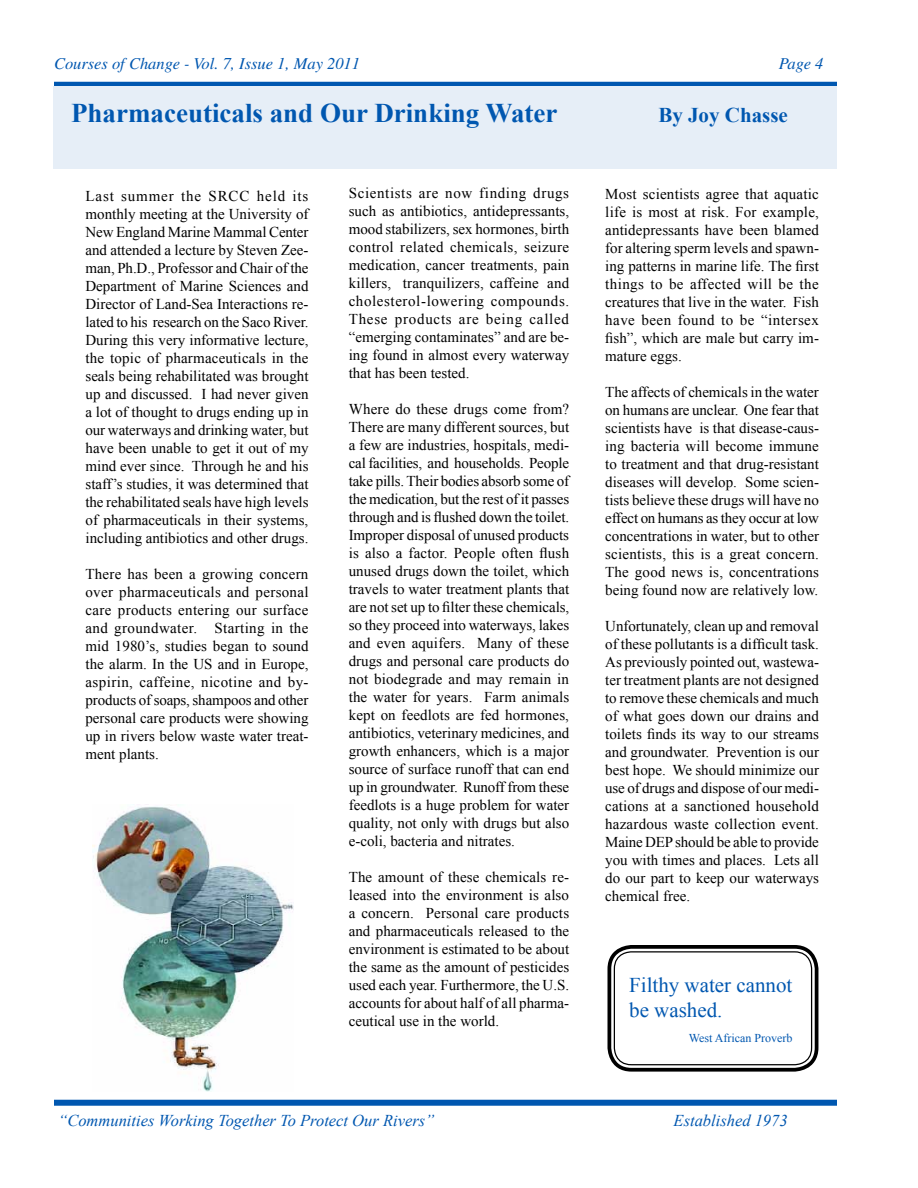
<style>
.page{position:relative;width:918px;height:1188px;background:#fff}
.page>*{position:absolute;margin:0;border:0;box-sizing:border-box;transform-origin:0 0}
.t1{font:700 27px "Times New Roman";color:#0057b0}
.t2{font:21px/25.2px "Times New Roman";color:#0057b0}
.t3{font:700 21px "Times New Roman";color:#0057b0}
.t4{font:italic 16.5px "Times New Roman";color:#0057b0}
.t5{font:italic 16.5px "Times";color:#0057b0}
.t6{font:15px/18px "Times New Roman";color:#000;text-align:justify}
.t7{font:12px "Times New Roman";color:#0057b0}
</style>
<div class="page">
<div style="left:54px;top:54px;width:780px;height:29px;background:linear-gradient(to right,#fff,#fff)"></div>
<div style="left:54px;top:1100px;width:783px;height:6px;background:#0057b0"></div>
<div style="left:54px;top:82px;width:783px;height:6px;background:#0057b0"></div>
<div style="left:53px;top:86px;width:783px;height:83px;background:#e6eef7"></div>
<img style="left:93px;top:806px;width:201px;height:286px">
<div style="left:608px;top:945px;width:210px;height:127px;border:4px solid #000;border-radius:22px"></div>
<div style="left:614px;top:951px;width:198px;height:114px;border:1px solid #000;border-radius:17px"></div>
<div style="left:54px;top:56px;width:783px;height:24px;background:#fff"></div>
<p class="t5" style="left:54px;top:55px;width:308px">Courses of Change - Vol. 7, Issue 1, May 2011</p>
<p class="t5" style="left:779px;top:55px;width:46px">Page 4</p>
<p class="t4" style="left:58px;top:53px;width:167px">Courses of Change - Vol.</p>
<p class="t4" style="left:323px;top:53px;width:42px">, 2011</p>
<h1 class="t1" style="left:71px;top:95px;width:488px">Pharmaceuticals and Our Drinking Water</h1>
<h2 class="t3" style="left:658px;top:101px;width:131px">By Joy Chasse</h2>
<p class="t6" style="left:86px;top:186px;width:225px">Last summer the SRCC held its monthly meeting at the University of New England Marine Mammal Center and attended a lecture by Steven Zee&shy;man, Ph.D., Professor and Chair of the Department of Marine Sciences and Director of Land-Sea Interactions re&shy;lated to his research on the Saco River.<br>During this very informative lecture, the topic of pharmaceuticals in the seals being rehabilitated was brought up and discussed. I had never given a lot of thought to drugs ending up in our waterways and drinking water, but have been unable to get it out of my mind ever since. Through he and his staff’s studies, it was determined that the rehabilitated seals have high levels of pharmaceuticals in their systems, including antibiotics and other drugs.</p>
<p class="t6" style="left:85px;top:564px;width:225px">There has been a growing concern over pharmaceuticals and personal care products entering our surface and groundwater. Starting in the mid 1980’s, studies began to sound the alarm. In the US and in Europe, aspirin, caffeine, nicotine and by&shy;products of soaps, shampoos and other personal care products were showing up in rivers below waste water treat&shy;ment plants.</p>
<p class="t6" style="left:349px;top:184px;width:222px">Scientists are now finding drugs such as antibiotics, antidepressants, mood stabilizers, sex hormones, birth control related chemicals, seizure medication, cancer treatments, pain killers, tranquilizers, caffeine and cholesterol-lowering compounds.<br>These products are being called “emerging contaminates” and are be&shy;ing found in almost every waterway that has been tested.</p>
<p class="t6" style="left:349px;top:400px;width:222px">Where do these drugs come from?<br>There are many different sources, but a few are industries, hospitals, medi&shy;cal facilities, and households. People take pills. Their bodies absorb some of the medication, but the rest of it passes through and is flushed down the toilet.<br>Improper disposal of unused products is also a factor. People often flush unused drugs down the toilet, which travels to water treatment plants that are not set up to filter these chemicals, so they proceed into waterways, lakes and even aquifers. Many of these drugs and personal care products do not biodegrade and may remain in the water for years. Farm animals kept on feedlots are fed hormones, antibiotics, veterinary medicines, and growth enhancers, which is a major source of surface runoff that can end up in groundwater. Runoff from these feedlots is a huge problem for water quality, not only with drugs but also e-coli, bacteria and nitrates.</p>
<p class="t6" style="left:349px;top:868px;width:222px">The amount of these chemicals re&shy;leased into the environment is also a concern. Personal care products and pharmaceuticals released to the environment is estimated to be about the same as the amount of pesticides used each year. Furthermore, the U.S. accounts for about half of all pharma&shy;ceutical use in the world.</p>
<p class="t6" style="left:605px;top:185px;width:215px">Most scientists agree that aquatic life is most at risk. For example, antidepressants have been blamed for altering sperm levels and spawn&shy;ing patterns in marine life. The first things to be affected will be the creatures that live in the water. Fish have been found to be “intersex fish”, which are male but carry im&shy;mature eggs.</p>
<p class="t6" style="left:605px;top:383px;width:215px">The affects of chemicals in the water on humans are unclear. One fear that scientists have is that disease-caus&shy;ing bacteria will become immune to treatment and that drug-resistant diseases will develop. Some scien&shy;tists believe these drugs will have no effect on humans as they occur at low concentrations in water, but to other scientists, this is a great concern.<br>The good news is, concentrations being found now are relatively low.</p>
<p class="t6" style="left:605px;top:617px;width:215px">Unfortunately, clean up and removal of these pollutants is a difficult task.<br>As previously pointed out, wastewa&shy;ter treatment plants are not designed to remove these chemicals and much of what goes down our drains and toilets finds its way to our streams and groundwater. Prevention is our best hope. We should minimize our use of drugs and dispose of our medi&shy;cations at a sanctioned household hazardous waste collection event.<br>Maine DEP should be able to provide you with times and places. Lets all do our part to keep our waterways chemical free.</p>
<h2 class="t2" style="left:629px;top:972px;width:165px">Filthy water cannot be washed.</h2>
<p class="t7" style="left:689px;top:1030px;width:105px">West African Proverb</p>
<p class="t4" style="left:58px;top:1109px;width:378px">“Communities Working Together To Protect Our Rivers”</p>
<p class="t4" style="left:674px;top:1109px;width:116px">Established 1973</p>
</div>
